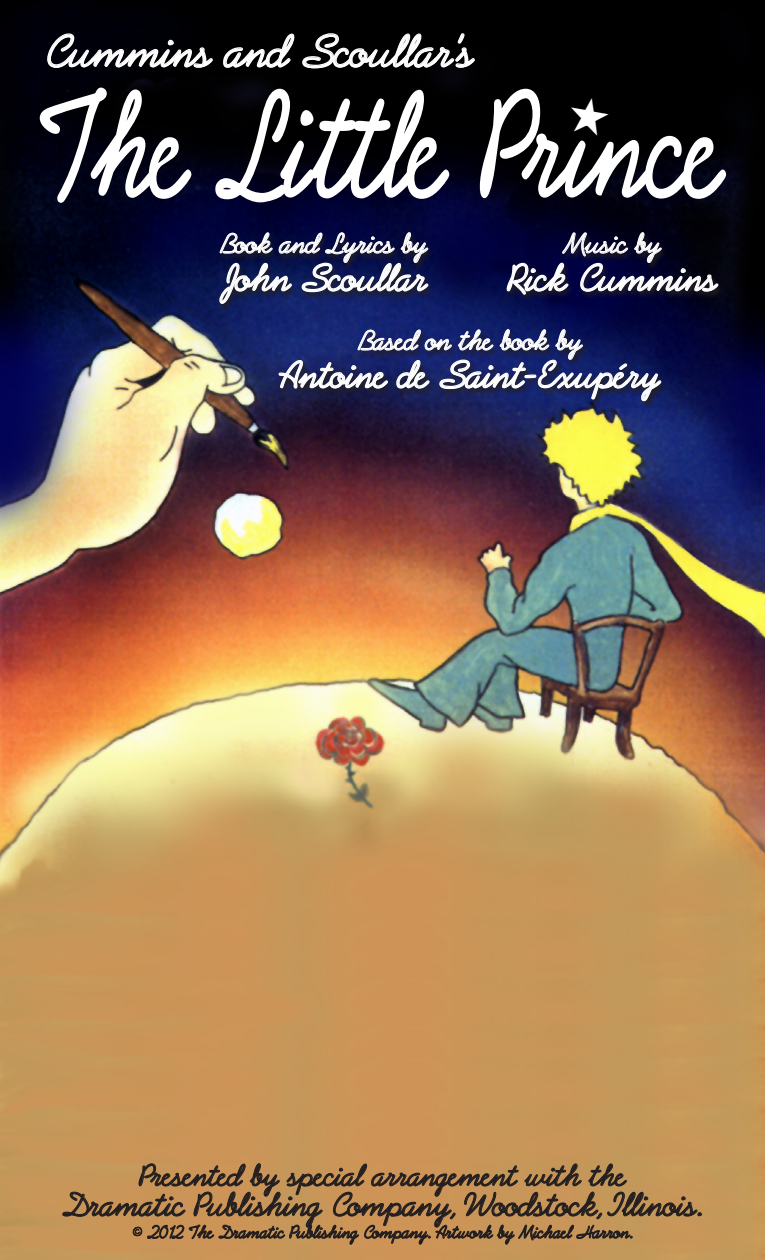
<style>
.page{position:relative;width:765px;height:1260px;background:#fff}
.page>*{position:absolute;margin:0;border:0;box-sizing:border-box;transform-origin:0 0}
.t1{font:146.38px "Precipice";letter-spacing:.005em;color:#fff;scale:.73 1}
.t2{font:45px "Precipice";color:#fff}
.t3{font:37.5px "Precipice";color:#fff}
.t4{font:32.5px "Precipice";color:#231f20}
.t5{font:30px "Precipice";color:#231f20}
.t6{font:27.5px "Precipice";color:#fff}
.t7{font:17.5px "Precipice";color:#231f20}
</style>
<div class="page">
<img style="left:0;top:0;width:765px;height:1260px">
<svg style="left:47px;top:33px;width:166px;height:36px;background:#323237"></svg>
<svg style="left:223px;top:33px;width:72px;height:35px;background:#373737"></svg>
<svg style="left:302px;top:33px;width:173px;height:36px;background:#3a3a3a"></svg>
<svg style="left:276px;top:328px;width:392px;height:82px;background:#161c57"></svg>
<svg style="left:278px;top:329px;width:384px;height:73px;background:#384174"></svg>
<svg style="left:39px;top:87px;width:153px;height:117px;background:#1d1e29"></svg>
<svg style="left:214px;top:88px;width:236px;height:115px;background:#202029"></svg>
<svg style="left:62px;top:1163px;width:640px;height:81px;background:#a97f4d"></svg>
<svg style="left:217px;top:232px;width:508px;height:81px;background:#050b47"></svg>
<svg style="left:219px;top:232px;width:210px;height:73px;background:#3c426a"></svg>
<svg style="left:506px;top:229px;width:213px;height:67px;background:#2b2a49"></svg>
<svg style="left:479px;top:88px;width:248px;height:112px;background:#1c1c20"></svg>
<p class="t2" style="left:45px;top:27px;width:429px">Cummins and Scoullar’s</p>
<p class="t1" style="left:42px;top:67px;width:934px">The Little Prince</p>
<p class="t6" style="left:220px;top:229px;width:208px">Book and Lyrics by</p>
<p class="t3" style="left:221px;top:257px;width:208px">John Scoullar</p>
<p class="t6" style="left:564px;top:229px;width:98px">Music by</p>
<p class="t3" style="left:507px;top:257px;width:211px">Rick Cummins</p>
<p class="t6" style="left:358px;top:325px;width:225px">Based on the book by</p>
<p class="t3" style="left:280px;top:354px;width:381px">Antoine de Saint-Exupéry</p>
<p class="t5" style="left:139px;top:1159px;width:488px">Presented by special arrangement with the</p>
<p class="t4" style="left:63px;top:1187px;width:641px">Dramatic Publishing Company, Woodstock, Illinois.</p>
<p class="t7" style="left:132px;top:1222px;width:502px">© 2012 The Dramatic Publishing Company. Artwork by Michael Harron.</p>
</div>
